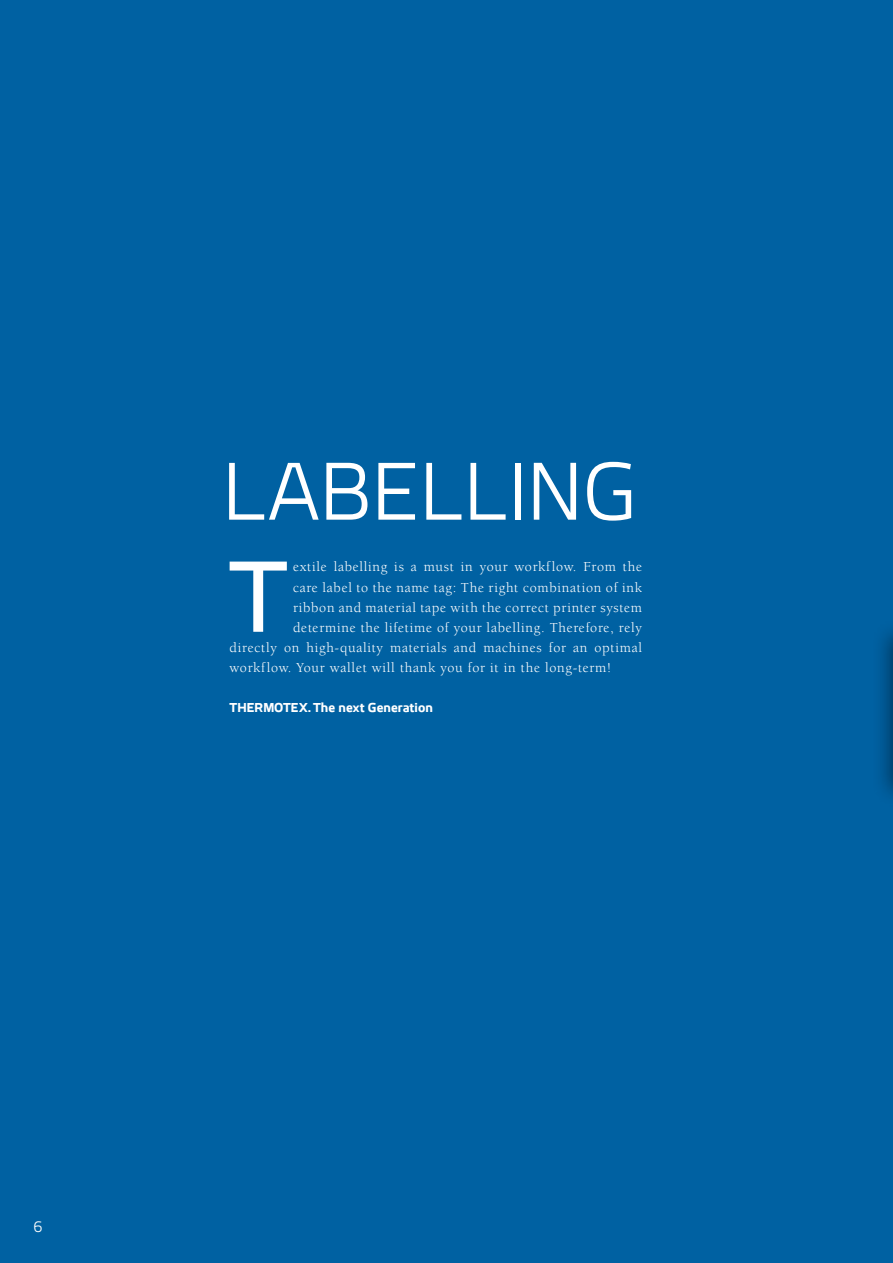
<style>
.page{position:relative;width:893px;height:1263px;background:#0061a2}
.page>*{position:absolute;margin:0;border:0;box-sizing:border-box;transform-origin:0 0}
.t1{font:500 99.9px "Kuro";color:#fff}
.t2{font:81px "Kuro";color:#fff}
.t3{font:15px "Kuro";color:#fff}
.t4{font:14.1px "Berkeley Pro";letter-spacing:.05em;color:#fff}
.t5{font:700 12.75px "Kuro";color:#fff}
</style>
<div class="page">
<div style="left:872px;top:619px;width:21px;height:189px;background:#000;opacity:.44"></div>
<h2 class="t2" style="left:222px;top:442px;width:416px">LABELLING</h2>
<h1 class="t1" style="left:228px;top:535px;width:61px">T</h1>
<p class="t4" style="left:293px;top:559px;width:350px">extile labelling is a must in your workflow. From the</p>
<p class="t4" style="left:293px;top:579px;width:351px">care label to the name tag: The right combination of ink</p>
<p class="t4" style="left:293px;top:599px;width:351px">ribbon and material tape with the correct printer system</p>
<p class="t4" style="left:293px;top:620px;width:351px">determine the lifetime of your labelling. Therefore, rely</p>
<p class="t4" style="left:230px;top:640px;width:414px">directly on high-quality materials and machines for an optimal</p>
<p class="t4" style="left:230px;top:660px;width:383px">workflow. Your wallet will thank you for it in the long-term!</p>
<p class="t5" style="left:230px;top:700px;width:205px">THERMOTEX. The next Generation</p>
<p class="t3" style="left:33px;top:1217px;width:11px">6</p>
</div>
